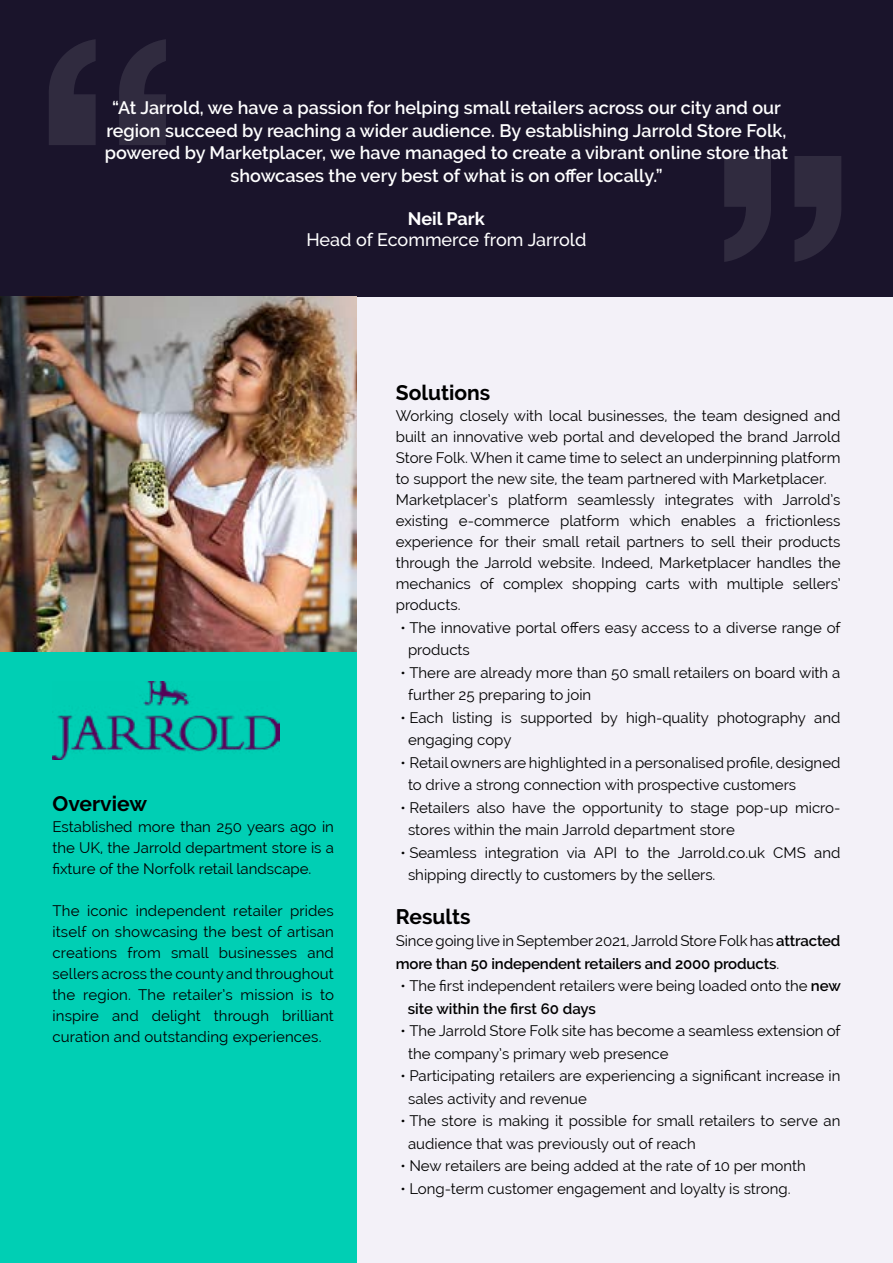
<style>
.page{position:relative;width:893px;height:1263px;background:#f3f1f8}
.page>*{position:absolute;margin:0;border:0;box-sizing:border-box;transform-origin:0 0}
.t1{font:700 330px "Helvetica Neue";color:#fff}
.t2{font:700 21px "Raleway";color:#000}
.t3{font:600 18px/22.5px "Raleway";color:#fff;text-align:center}
.t4{font:500 18px "Raleway";color:#fff}
.t5{font:700 18px "Raleway";color:#fff}
.t6{font:15px/21px "Raleway";color:#000}
.t7{font:600 15px/22.5px "Raleway";letter-spacing:-.01em;color:#000}
.s1{font-weight:400}
.s2{font-weight:600}
</style>
<div class="page">
<div style="left:0;top:0;width:893px;height:297px;background:#1a142b"></div>
<div style="left:0;top:324px;width:356px;height:939px;background:#00cfb4"></div>
<img style="left:52px;top:682px;width:228px;height:77px">
<img style="left:0;top:297px;width:356px;height:355px">
<h1 class="t1" style="left:31px;top:-102px;width:154px">“</h1>
<p class="t3" style="left:105px;top:97px;width:685px">“At Jarrold, we have a passion for helping small retailers across our city and our region succeed by reaching a wider audience. By establishing Jarrold Store Folk, powered by Marketplacer, we have managed to create a vibrant online store that showcases the very best of what is on offer locally.”</p>
<p class="t5" style="left:408px;top:208px;width:78px">Neil Park</p>
<p class="t4" style="left:306px;top:229px;width:281px">Head of Ecommerce from Jarrold</p>
<h1 class="t1" style="left:859px;top:403px;width:154px;rotate:-180deg">“</h1>
<h2 class="t2" style="left:52px;top:792px;width:96px">Overview</h2>
<p class="t6" style="left:52px;top:816px;width:283px;text-align:justify">Established more than 250 years ago in the UK, the Jarrold department store is a fixture of the Norfolk retail landscape.</p>
<p class="t6" style="left:52px;top:900px;width:283px;text-align:justify">The iconic independent retailer prides itself on showcasing the best of artisan creations from small businesses and sellers across the county and throughout the region. The retailer’s mission is to inspire and delight through brilliant curation and outstanding experiences.</p>
<h2 class="t2" style="left:396px;top:381px;width:96px">Solutions</h2>
<p class="t6" style="left:396px;top:405px;width:447px">Working closely with local businesses, the team designed and built an innovative web portal and developed the brand Jarrold Store Folk. When it came time to select an underpinning platform to support the new site, the team partnered with Marketplacer.<br>Marketplacer’s platform seamlessly integrates with Jarrold’s existing e-commerce platform which enables a frictionless experience for their small retail partners to sell their products through the Jarrold website. Indeed, Marketplacer handles the mechanics of complex shopping carts with multiple sellers’ products.</p>
<p class="t6" style="left:408px;top:616px;width:434px;line-height:22.5px;text-indent:-8px">• The innovative portal offers easy access to a diverse range of products</p>
<p class="t6" style="left:408px;top:661px;width:434px;line-height:22.5px;text-indent:-8px">• There are already more than 50 small retailers on board with a further 25 preparing to join</p>
<p class="t6" style="left:408px;top:706px;width:434px;line-height:22.5px;text-indent:-8px">• Each listing is supported by high-quality photography and engaging copy</p>
<p class="t6" style="left:408px;top:751px;width:434px;line-height:22.5px;text-indent:-8px">• Retail owners are highlighted in a personalised profile, designed to drive a strong connection with prospective customers</p>
<p class="t6" style="left:408px;top:796px;width:434px;line-height:22.5px;text-indent:-8px">• Retailers also have the opportunity to stage pop-up micro&shy;stores within the main Jarrold department store</p>
<p class="t6" style="left:408px;top:841px;width:434px;line-height:22.5px;text-indent:-8px">• Seamless integration via API to the Jarrold.co.uk CMS and shipping directly to customers by the sellers.</p>
<h2 class="t2" style="left:396px;top:904px;width:76px">Results</h2>
<p class="t7" style="left:396px;top:930px;width:446px"><span class="s1">Since going live in September 2021, Jarrold Store Folk has</span> attracted more than 50 independent retailers and 2000 products<span class="s1">.</span></p>
<p class="t6" style="left:408px;top:975px;width:435px;line-height:22.5px;text-indent:-7px">• The first independent retailers were being loaded onto the <span class="s2">new site within the first 60 days</span></p>
<p class="t6" style="left:408px;top:1020px;width:434px;line-height:22.5px;text-indent:-8px">• The Jarrold Store Folk site has become a seamless extension of the company’s primary web presence</p>
<p class="t6" style="left:408px;top:1065px;width:434px;line-height:22.5px;text-indent:-8px">• Participating retailers are experiencing a significant increase in sales activity and revenue</p>
<p class="t6" style="left:408px;top:1110px;width:434px;line-height:22.5px;text-indent:-8px">• The store is making it possible for small retailers to serve an audience that was previously out of reach</p>
<p class="t6" style="left:400px;top:1155px;width:407px">• New retailers are being added at the rate of 10 per month</p>
<p class="t6" style="left:400px;top:1178px;width:392px">• Long-term customer engagement and loyalty is strong.</p>
</div>
